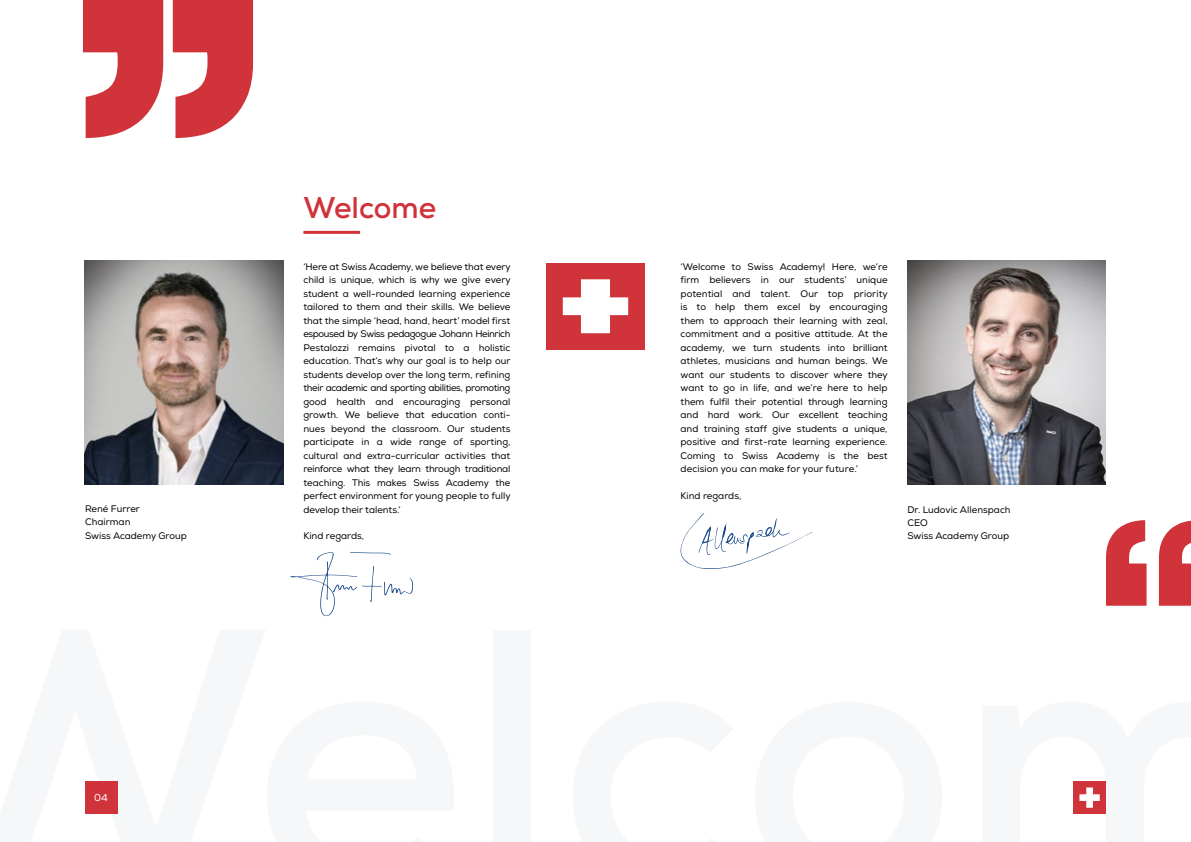
<style>
.page{position:relative;width:1191px;height:842px;background:#fff}
.page>*{position:absolute;margin:0;border:0;box-sizing:border-box;transform-origin:0 0}
.t1{font:700 30px "Nexa";color:#d0333a}
.t2{font:10px "Nexa";color:#fff}
.t3{font:9.5px/13.5px "Nexa";color:#000;text-align:justify}
</style>
<div class="page">
<div style="left:493px;top:630px;width:38px;height:212px;background:#f0f2f4"></div>
<img style="left:85px;top:261px;width:198px;height:224px">
<img style="left:907px;top:261px;width:199px;height:224px">
<svg style="left:1106px;top:520px;width:85px;height:86px"></svg>
<svg style="left:83px;top:0;width:170px;height:138px"></svg>
<svg style="left:290px;top:552px;width:123px;height:64px"></svg>
<hr style="left:303px;top:231px;width:57px;height:3px;background:#d0333a">
<svg style="left:680px;top:513px;width:132px;height:56px"></svg>
<div style="left:546px;top:263px;width:98px;height:87px;background:#d0333a"></div>
<svg style="left:563px;top:279px;width:65px;height:54px"></svg>
<div style="left:85px;top:781px;width:33px;height:33px;background:#d0333a"></div>
<svg style="left:1073px;top:781px;width:33px;height:33px"></svg>
<p class="t3" style="left:85px;top:502px;width:56px">René Furrer</p>
<p class="t3" style="left:85px;top:515px;width:47px">Chairman</p>
<p class="t3" style="left:85px;top:529px;width:103px">Swiss Academy Group</p>
<p class="t2" style="left:94px;top:791px;width:15px">04</p>
<p class="t1" style="left:303px;top:188px;width:134px">Welcome</p>
<p class="t3" style="left:303px;top:260px;width:209px">‘Here at Swiss Academy, we believe that every child is unique, which is why we give every student a well-rounded learning experience tailored to them and their skills. We believe that the simple ‘head, hand, heart’ model first espoused by Swiss pedagogue Johann Heinrich Pestalozzi remains pivotal to a holistic education. That’s why our goal is to help our students develop over the long term, refining their academic and sporting abilities, promoting good health and encouraging personal growth. We believe that education conti&shy;nues beyond the classroom. Our students participate in a wide range of sporting, cultural and extra-curricular activities that reinforce what they learn through traditional teaching. This makes Swiss Academy the perfect environment for young people to fully develop their talents.’</p>
<p class="t3" style="left:303px;top:529px;width:62px">Kind regards,</p>
<p class="t3" style="left:680px;top:260px;width:209px">‘Welcome to Swiss Academy! Here, we’re firm believers in our students’ unique potential and talent. Our top priority is to help them excel by encouraging them to approach their learning with zeal, commitment and a positive attitude. At the academy, we turn students into brilliant athletes, musicians and human beings. We want our students to discover where they want to go in life, and we’re here to help them fulfil their potential through learning and hard work. Our excellent teaching and training staff give students a unique, positive and first-rate learning experience.<br>Coming to Swiss Academy is the best decision you can make for your future.’</p>
<p class="t3" style="left:680px;top:489px;width:62px">Kind regards,</p>
<p class="t3" style="left:907px;top:503px;width:105px">Dr. Ludovic Allenspach</p>
<p class="t3" style="left:907px;top:516px;width:22px">CEO</p>
<p class="t3" style="left:907px;top:529px;width:103px">Swiss Academy Group</p>
</div>
